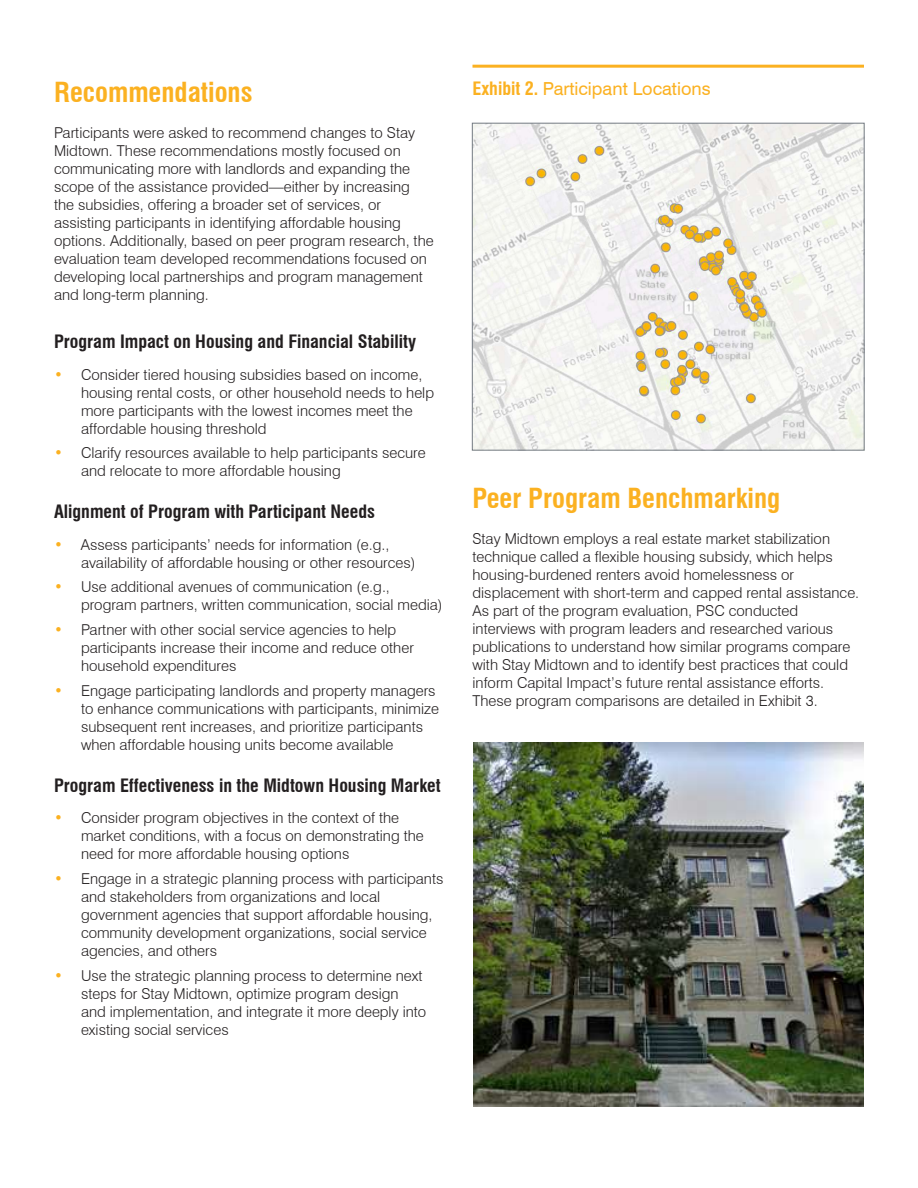
<style>
.page{position:relative;width:918px;height:1188px;background:#fff}
.page>*{position:absolute;margin:0;border:0;box-sizing:border-box;transform-origin:0 0}
.t1{font:700 condensed 27px "Swiss 721 BT";color:#fbb121}
.t2{font:700 condensed 18px "Swiss 721 BT";color:#231f20}
.t3{font:18px "Swiss 721 BT";color:#fbb121}
.t4{font:300 15px/18px "Swiss 721 BT";color:#231f20}
.s1{color:#fbb121}
.s2{font-weight:700;font-stretch:condensed}
</style>
<div class="page">
<hr style="left:473px;top:65px;width:391px;height:3px;background:#fbb121">
<img style="left:473px;top:743px;width:390px;height:364px">
<img style="left:474px;top:125px;width:388px;height:323px">
<div style="left:472px;top:123px;width:392px;height:327px;border:1px solid #747b83"></div>
<h1 class="t1" style="left:54px;top:81px;width:200px">Recommendations</h1>
<p class="t4" style="left:54px;top:125px;width:381px">Participants were asked to recommend changes to Stay Midtown. These recommendations mostly focused on communicating more with landlords and expanding the scope of the assistance provided—either by increasing the subsidies, offering a broader set of services, or assisting participants in identifying affordable housing options. Additionally, based on peer program research, the evaluation team developed recommendations focused on developing local partnerships and program management and long-term planning.</p>
<p class="t2" style="left:54px;top:334px;width:363px">Program Impact on Housing and Financial Stability</p>
<p class="t4" style="left:81px;top:367px;width:355px;text-indent:-27px"><span class="s1">•</span> Consider tiered housing subsidies based on income, housing rental costs, or other household needs to help more participants with the lowest incomes meet the affordable housing threshold</p>
<p class="t4" style="left:81px;top:445px;width:346px;text-indent:-27px"><span class="s1">•</span> Clarify resources available to help participants secure and relocate to more affordable housing</p>
<p class="t2" style="left:54px;top:504px;width:323px">Alignment of Program with Participant Needs</p>
<p class="t4" style="left:81px;top:537px;width:336px;text-indent:-27px"><span class="s1">•</span> Assess participants’ needs for information (e.g., availability of affordable housing or other resources)</p>
<p class="t4" style="left:81px;top:580px;width:363px;text-indent:-27px"><span class="s1">•</span> Use additional avenues of communication (e.g., program partners, written communication, social media)</p>
<p class="t4" style="left:81px;top:622px;width:334px;text-indent:-27px"><span class="s1">•</span> Partner with other social service agencies to help participants increase their income and reduce other household expenditures</p>
<p class="t4" style="left:81px;top:683px;width:360px;text-indent:-27px"><span class="s1">•</span> Engage participating landlords and property managers to enhance communications with participants, minimize subsequent rent increases, and prioritize participants when affordable housing units become available</p>
<p class="t2" style="left:54px;top:778px;width:388px">Program Effectiveness in the Midtown Housing Market</p>
<p class="t4" style="left:81px;top:810px;width:344px;text-indent:-27px"><span class="s1">•</span> Consider program objectives in the context of the market conditions, with a focus on demonstrating the need for more affordable housing options</p>
<p class="t4" style="left:81px;top:871px;width:364px;text-indent:-27px"><span class="s1">•</span> Engage in a strategic planning process with participants and stakeholders from organizations and local government agencies that support affordable housing, community development organizations, social service agencies, and others</p>
<p class="t4" style="left:81px;top:968px;width:347px;text-indent:-27px"><span class="s1">•</span> Use the strategic planning process to determine next steps for Stay Midtown, optimize program design and implementation, and integrate it more deeply into existing social services</p>
<p class="t3" style="left:472px;top:81px;width:240px"><span class="s2">Exhibit 2.</span> Participant Locations</p>
<h1 class="t1" style="left:472px;top:487px;width:309px">Peer Program Benchmarking</h1>
<p class="t4" style="left:472px;top:531px;width:388px">Stay Midtown employs a real estate market stabilization technique called a flexible housing subsidy, which helps housing-burdened renters avoid homelessness or displacement with short-term and capped rental assistance.<br>As part of the program evaluation, PSC conducted interviews with program leaders and researched various publications to understand how similar programs compare with Stay Midtown and to identify best practices that could inform Capital Impact’s future rental assistance efforts.<br>These program comparisons are detailed in Exhibit 3.</p>
</div>
